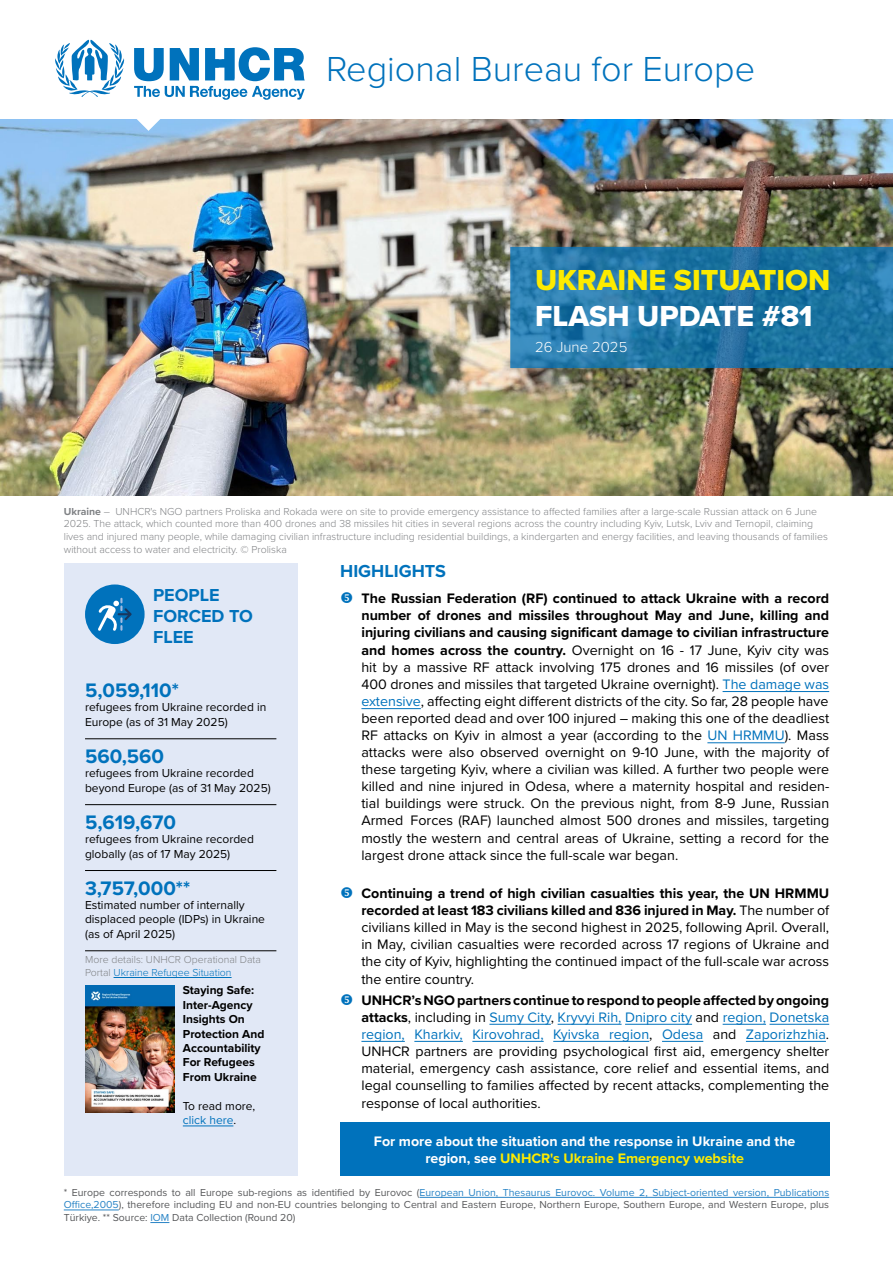
<style>
.page{position:relative;width:893px;height:1263px;background:#fff}
.page>*{position:absolute;margin:0;border:0;box-sizing:border-box;transform-origin:0 0}
.t1{font:300 36px "Proxima Nova";color:#0072bc}
.t2{font:30px "Proxima Nova Extrabld";color:#fdeb00}
.t3{font:30px "Proxima Nova Extrabld";color:#fff}
.t4{font:700 20.25px "Proxima Nova";color:#0072bc}
.t5{font:700 18px/21px "Proxima Nova";color:#0072bc}
.t6{font:300 15px "Proxima Nova";color:#fff}
.t7{font:14.25px/17.1px "Proxima Nova";color:#000;text-align:justify}
.t8{font:700 14.25px/17.1px "Proxima Nova";color:#fff;text-align:center}
.t9{font:12px/14.4px "Proxima Nova";color:#000}
.t10{font:700 12px/14.4px "Proxima Nova";color:#000}
.t11{font:300 10.5px/12.6px "Proxima Nova";color:#808285}
.t12{font:10.5px/12.6px "Proxima Nova";color:#58595b;text-align:justify}
.s1{font-weight:700}
.s2{color:#0072bc}
.s3{color:#fdeb00}
.s4{color:#2984c6}
</style>
<div class="page">
<img style="left:0;top:119px;width:893px;height:377px">
<svg style="left:510px;top:247px;width:383px;height:121px;background:#2175a5"></svg>
<svg style="left:55px;top:40px;width:70px;height:57px"></svg>
<svg style="left:134px;top:47px;width:171px;height:84px"></svg>
<hr style="left:419px;top:1197px;width:410px;height:1px;background:#2984c6">
<hr style="left:64px;top:1210px;width:55px;height:1px;background:#2984c6">
<svg style="left:150px;top:1222px;width:19px;height:1px"></svg>
<div style="left:64px;top:563px;width:234px;height:613px;background:#e1e8f6"></div>
<hr style="left:85px;top:738px;width:191px;height:1px;background:#000">
<hr style="left:85px;top:804px;width:191px;height:1px;background:#000">
<hr style="left:85px;top:870px;width:191px;height:1px;background:#000">
<hr style="left:85px;top:950px;width:191px;height:1px;background:#000">
<hr style="left:114px;top:977px;width:118px;height:1px;background:#0072bc">
<hr style="left:183px;top:1125px;width:50px;height:1px;background:#0072bc">
<div style="left:85px;top:584px;width:60px;height:60px;background:#0072bc;border-radius:50%"></div>
<svg style="left:98px;top:598px;width:34px;height:33px"></svg>
<img style="left:85px;top:986px;width:89px;height:126px">
<hr style="left:489px;top:1024px;width:62px;height:1px;background:#0072bc">
<hr style="left:558px;top:1024px;width:64px;height:1px;background:#0072bc">
<hr style="left:625px;top:1024px;width:67px;height:1px;background:#0072bc">
<hr style="left:723px;top:1024px;width:43px;height:1px;background:#0072bc">
<hr style="left:769px;top:1024px;width:60px;height:1px;background:#0072bc">
<hr style="left:361px;top:1041px;width:44px;height:1px;background:#0072bc">
<hr style="left:414px;top:1041px;width:49px;height:1px;background:#0072bc">
<hr style="left:472px;top:1041px;width:72px;height:1px;background:#0072bc">
<hr style="left:553px;top:1041px;width:96px;height:1px;background:#0072bc">
<hr style="left:662px;top:1041px;width:41px;height:1px;background:#0072bc">
<hr style="left:746px;top:1041px;width:80px;height:1px;background:#0072bc">
<hr style="left:707px;top:742px;width:78px;height:1px;background:#0072bc">
<hr style="left:361px;top:708px;width:60px;height:1px;background:#0072bc">
<hr style="left:723px;top:691px;width:106px;height:1px;background:#0072bc">
<div style="left:340px;top:1122px;width:489px;height:54px;background:#0072bc"></div>
<h1 class="t1" style="left:326px;top:42px;width:431px">Regional Bureau for Europe</h1>
<h2 class="t2" style="left:535px;top:258px;width:297px">UKRAINE SITUATION</h2>
<h2 class="t3" style="left:535px;top:294px;width:279px">FLASH UPDATE #81</h2>
<p class="t6" style="left:535px;top:336px;width:94px">26 June 2025</p>
<p class="t11" style="left:64px;top:504px;width:766px"><span class="s1">Ukraine</span> – UNHCR's NGO partners Proliska and Rokada were on site to provide emergency assistance to affected families after a large-scale Russian attack on 6 June 2025. The attack, which counted more than 400 drones and 38 missiles hit cities in several regions across the country including Kyiv, Lutsk, Lviv and Ternopil, claiming lives and injured many people, while damaging civilian infrastructure including residential buildings, a kindergarten and energy facilities, and leaving thousands of families without access to water and electricity. © Proliska</p>
<p class="t5" style="left:153px;top:584px;width:101px">PEOPLE<br>FORCED TO<br>FLEE</p>
<h3 class="t4" style="left:85px;top:675px;width:95px">5,059,110*</h3>
<p class="t9" style="left:85px;top:700px;width:183px">refugees from Ukraine recorded in<br>Europe (as of 31 May 2025)</p>
<h3 class="t4" style="left:85px;top:741px;width:81px">560,560</h3>
<p class="t9" style="left:85px;top:765px;width:187px">refugees from Ukraine recorded beyond Europe (as of 31 May 2025)</p>
<h3 class="t4" style="left:85px;top:807px;width:93px">5,619,670</h3>
<p class="t9" style="left:85px;top:831px;width:170px">refugees from Ukraine recorded globally (as of 17 May 2025)</p>
<h3 class="t4" style="left:85px;top:873px;width:107px">3,757,000**</h3>
<p class="t9" style="left:85px;top:897px;width:181px">Estimated number of internally displaced people (IDPs) in Ukraine (as of April 2025)</p>
<p class="t11" style="left:85px;top:953px;width:177px">More details: UNHCR Operational Data<br>Portal <span class="s2">Ukraine Refugee Situation</span></p>
<p class="t10" style="left:183px;top:983px;width:83px">Staying Safe:<br>Inter-Agency<br>Insights On<br>Protection And<br>Accountability<br>For Refugees<br>From Ukraine</p>
<p class="t9" style="left:183px;top:1098px;width:74px">To read more, <span class="s2">click here</span>.</p>
<p class="t5" style="left:340px;top:560px;width:107px">HIGHLIGHTS</p>
<p class="t7" style="left:361px;top:589px;width:469px"><span class="s1">The Russian Federation (RF) continued to attack Ukraine with a record number of drones and missiles throughout May and June, killing and injuring civilians and causing significant damage to civilian infrastructure and homes across the country.</span> Overnight on 16 - 17 June, Kyiv city was hit by a massive RF attack involving 175 drones and 16 missiles (of over 400 drones and missiles that targeted Ukraine overnight). <span class="s2">The damage was extensive</span>, affecting eight different districts of the city. So far, 28 people have been reported dead and over 100 injured – making this one of the deadliest RF attacks on Kyiv in almost a year (according to the <span class="s2">UN HRMMU</span>). Mass attacks were also observed overnight on 9-10 June, with the majority of these targeting Kyiv, where a civilian was killed. A further two people were killed and nine injured in Odesa, where a maternity hospital and residen&shy;tial buildings were struck. On the previous night, from 8-9 June, Russian Armed Forces (RAF) launched almost 500 drones and missiles, targeting mostly the western and central areas of Ukraine, setting a record for the largest drone attack since the full-scale war began.</p>
<p class="t7" style="left:361px;top:884px;width:469px"><span class="s1">Continuing a trend of high civilian casualties this year, the UN HRMMU recorded at least 183 civilians killed and 836 injured in May.</span> The number of civilians killed in May is the second highest in 2025, following April. Overall, in May, civilian casualties were recorded across 17 regions of Ukraine and the city of Kyiv, highlighting the continued impact of the full-scale war across the entire country.</p>
<p class="t7" style="left:361px;top:991px;width:469px"><span class="s1">UNHCR’s NGO partners continue to respond to people affected by ongoing attacks</span>, including in <span class="s2">Sumy City</span>, <span class="s2">Kryvyi Rih, Dnipro city</span> and <span class="s2">region, Donetska region, Kharkiv, Kirovohrad, Kyivska region</span>, <span class="s2">Odesa</span> and <span class="s2">Zaporizhzhia</span>.<br>UNHCR partners are providing psychological first aid, emergency shelter material, emergency cash assistance, core relief and essential items, and legal counselling to families affected by recent attacks, complementing the response of local authorities.</p>
<p class="t8" style="left:374px;top:1132px;width:423px">For more about the situation and the response in Ukraine and the region, see <span class="s3">UNHCR's Ukraine Emergency website</span></p>
<p class="t12" style="left:64px;top:1185px;width:767px">* Europe corresponds to all Europe sub-regions as identified by Eurovoc (<span class="s4">European Union, Thesaurus Eurovoc. Volume 2, Subject-oriented version, Publications Office,2005</span>), therefore including EU and non-EU countries belonging to Central and Eastern Europe, Northern Europe, Southern Europe, and Western Europe, plus Türkiye. ** Source: <span class="s4">IOM</span> Data Collection (Round 20)</p>
</div>
